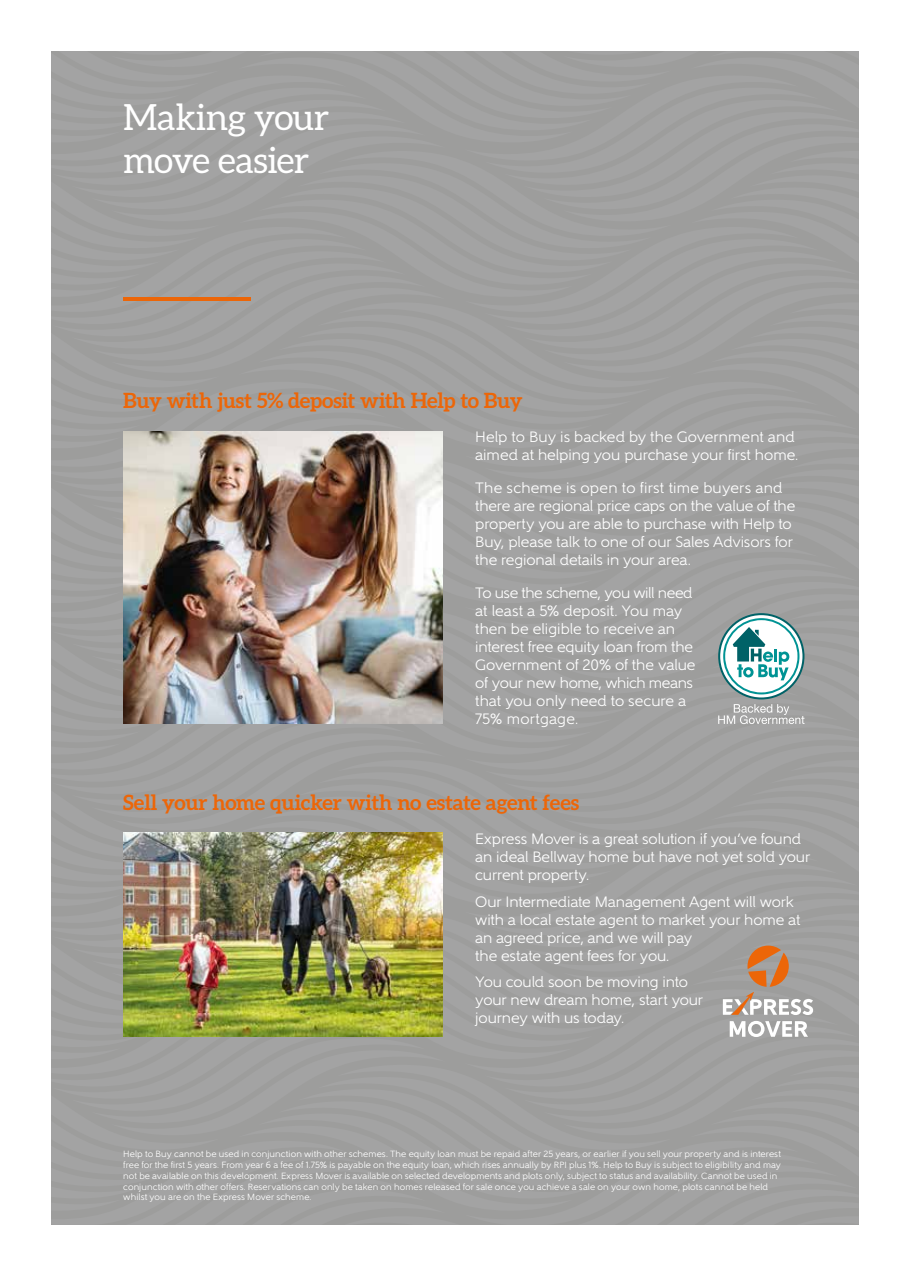
<style>
.page{position:relative;width:910px;height:1276px;background:#fff}
.page>*{position:absolute;margin:0;border:0;box-sizing:border-box;transform-origin:0 0}
.t1{font:36px/43.2px "Aleo";letter-spacing:-.015em;color:#fff}
.t2{font:700 21px "Aleo";letter-spacing:-.01em;color:#ec6608}
.t3{font:15px/18px "Gentleman 500";letter-spacing:-.005em;color:#fff}
.t4{font:9px/10.8px "Gentleman 500";letter-spacing:.01em;color:#fff}
</style>
<div class="page">
<div style="left:51px;top:51px;width:808px;height:1174px;background:#a2a2a2"></div>
<hr style="left:123px;top:298px;width:128px;height:3px;background:#ec6608">
<svg style="left:730px;top:1021px;width:78px;height:16px"></svg>
<svg style="left:723px;top:945px;width:90px;height:70px;background:#b5a192"></svg>
<img style="left:123px;top:832px;width:319px;height:204px">
<img style="left:123px;top:431px;width:319px;height:292px">
<svg style="left:718px;top:613px;width:86px;height:111px"></svg>
<h1 class="t1" style="left:123px;top:95px;width:208px">Making your move easier</h1>
<h2 class="t2" style="left:123px;top:388px;width:401px">Buy with just 5% deposit with Help to Buy</h2>
<p class="t3" style="left:475px;top:428px;width:325px">Help to Buy is backed by the Government and aimed at helping you purchase your first home.</p>
<p class="t3" style="left:475px;top:479px;width:322px">The scheme is open to first time buyers and there are regional price caps on the value of the property you are able to purchase with Help to Buy, please talk to one of our Sales Advisors for the regional details in your area.</p>
<p class="t3" style="left:475px;top:583px;width:222px">To use the scheme, you will need at least a 5% deposit. You may then be eligible to receive an interest free equity loan from the<br>Government of 20% of the value of your new home, which means that you only need to secure a<br>75% mortgage.</p>
<h2 class="t2" style="left:123px;top:790px;width:458px">Sell your home quicker with no estate agent fees</h2>
<p class="t3" style="left:475px;top:830px;width:336px">Express Mover is a great solution if you’ve found an ideal Bellway home but have not yet sold your current property.</p>
<p class="t3" style="left:475px;top:892px;width:327px">Our Intermediate Management Agent will work with a local estate agent to market your home at an agreed price, and we will pay<br>the estate agent fees for you.</p>
<p class="t3" style="left:475px;top:973px;width:229px">You could soon be moving into your new dream home, start your journey with us today.</p>
<p class="t4" style="left:123px;top:1148px;width:659px">Help to Buy cannot be used in conjunction with other schemes. The equity loan must be repaid after 25 years, or earlier if you sell your property and is interest free for the first 5 years. From year 6 a fee of 1.75% is payable on the equity loan, which rises annually by RPI plus 1%. Help to Buy is subject to eligibility and may not be available on this development. Express Mover is available on selected developments and plots only, subject to status and availability. Cannot be used in conjunction with other offers. Reservations can only be taken on homes released for sale once you achieve a sale on your own home, plots cannot be held whilst you are on the Express Mover scheme.</p>
</div>
